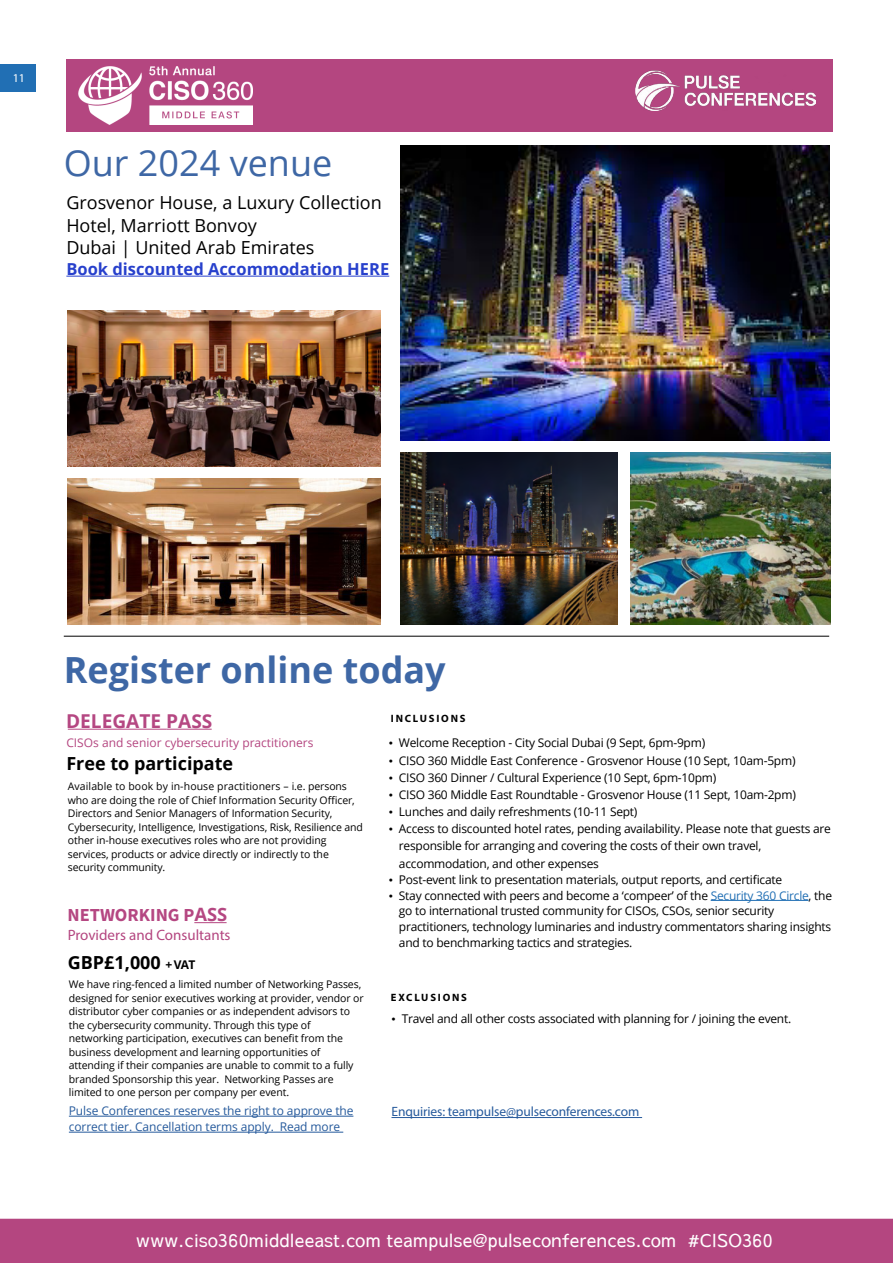
<style>
.page{position:relative;width:893px;height:1263px;background:#fff}
.page>*{position:absolute;margin:0;border:0;box-sizing:border-box;transform-origin:0 0}
.t1{font:700 36px "Open Sans";color:#3e67a5}
.t2{font:36px "Open Sans";color:#3e67a5}
.t3{font:700 19.05px "Open Sans";color:#b54782}
.t4{font:700 18.45px "Source Sans 3";color:#b54782}
.t5{font:18px/22.5px "Open Sans";color:#000}
.t6{font:500 18px "Sawarabi Gothic";letter-spacing:.02em;color:#fff}
.t7{font:700 18px "Open Sans";color:#000}
.t8{font:700 16.5px "Open Sans";color:#2740cc}
.t9{font:15px "Myriad Pro";color:#b44680}
.t10{font:13.5px "Myriad Pro";letter-spacing:-.01em;color:#265a9c}
.t11{font:12px/15.9px "Open Sans";letter-spacing:-.02em;color:#000}
.t12{font:12px "Open Sans";letter-spacing:-.01em;color:#265a9c}
.t13{font:12px "Open Sans";color:#b44680}
.t14{font:12px "Myriad Pro";color:#fff}
.t15{font:700 10.65px "Myriad Pro";letter-spacing:.17em;color:#000}
.t16{font:10.5px/13.5px "Open Sans";letter-spacing:-.01em;color:#000}
.s1{font-family:"Times New Roman"}
.s2{color:#216fb4}
.s3{font-family:"Open Sans"}
.s4{font-size:12px}
</style>
<div class="page">
<div style="left:0;top:64px;width:35px;height:27px;background:#216fb4"></div>
<hr style="left:68px;top:729px;width:98px;height:1px;background:#b54782">
<hr style="left:166px;top:729px;width:46px;height:1px;background:#b54782">
<hr style="left:66px;top:276px;width:323px;height:1px;background:#2740cc">
<hr style="left:194px;top:922px;width:33px;height:1px;background:#b54782">
<hr style="left:711px;top:900px;width:98px;height:1px;background:#216fb4">
<hr style="left:391px;top:1117px;width:251px;height:1px;background:#265a9c">
<hr style="left:69px;top:1116px;width:284px;height:1px;background:#265a9c">
<hr style="left:69px;top:1132px;width:274px;height:1px;background:#265a9c">
<hr style="left:64px;top:636px;width:765px;height:1px;background:#000">
<div style="left:66px;top:60px;width:766px;height:72px;background:#b44680"></div>
<img style="left:635px;top:71px;width:181px;height:39px">
<img style="left:79px;top:67px;width:173px;height:57px">
<img style="left:400px;top:145px;width:429px;height:295px">
<img style="left:68px;top:310px;width:312px;height:156px">
<img style="left:68px;top:478px;width:312px;height:146px">
<img style="left:400px;top:453px;width:218px;height:171px">
<img style="left:631px;top:453px;width:200px;height:171px">
<div style="left:0;top:1219px;width:893px;height:44px;background:#b44680"></div>
<p class="t14" style="left:13px;top:70px;width:14px">11</p>
<h1 class="t2" style="left:64px;top:138px;width:270px">Our 2024 venue</h1>
<h3 class="t5" style="left:66px;top:191px;width:317px">Grosvenor House, a Luxury Collection<br>Hotel, Marriott Bonvoy<br>Dubai | United Arab Emirates</h3>
<h3 class="t8" style="left:66px;top:257px;width:324px">Book discounted Accommodation HERE</h3>
<h1 class="t1" style="left:64px;top:644px;width:383px">Register online today</h1>
<h2 class="t3" style="left:66px;top:707px;width:148px">DELEGATE PASS</h2>
<p class="t13" style="left:66px;top:735px;width:249px">CISOs and senior cybersecurity practitioners</p>
<h3 class="t7" style="left:66px;top:750px;width:168px">Free to participate</h3>
<p class="t16" style="left:68px;top:779px;width:297px">Available to book by in-house practitioners – i.e. persons who are doing the role of Chief Information Security Officer, Directors and Senior Managers of Information Security, Cybersecurity, Intelligence, Investigations, Risk, Resilience and other in-house executives roles who are not providing services, products or advice directly or indirectly to the security community.</p>
<p class="t15" style="left:391px;top:711px;width:76px">INCLUSIONS</p>
<p class="t11" style="left:389px;top:735px;width:318px"><span class="s1">•</span> Welcome Reception - City Social Dubai (9 Sept, 6pm-9pm)</p>
<p class="t11" style="left:389px;top:752px;width:408px"><span class="s1">•</span> CISO 360 Middle East Conference - Grosvenor House (10 Sept, 10am-5pm)</p>
<p class="t11" style="left:389px;top:769px;width:329px"><span class="s1">•</span> CISO 360 Dinner / Cultural Experience (10 Sept, 6pm-10pm)</p>
<p class="t11" style="left:389px;top:786px;width:409px"><span class="s1">•</span> CISO 360 Middle East Roundtable - Grosvenor House (11 Sept, 10am-2pm)</p>
<p class="t11" style="left:389px;top:803px;width:250px"><span class="s1">•</span> Lunches and daily refreshments (10-11 Sept)</p>
<p class="t11" style="left:399px;top:820px;width:433px;line-height:17.1px;text-indent:-10px"><span class="s1">•</span> Access to discounted hotel rates, pending availability. Please note that guests are responsible for arranging and covering the costs of their own travel, accommodation, and other expenses</p>
<p class="t11" style="left:389px;top:871px;width:395px"><span class="s1">•</span> Post-event link to presentation materials, output reports, and certificate</p>
<p class="t11" style="left:399px;top:887px;width:435px;text-indent:-10px"><span class="s1">•</span> Stay connected with peers and become a ‘compeer’ of the <span class="s2">Security 360 Circle</span>, the go to international trusted community for CISOs, CSOs, senior security practitioners, technology luminaries and industry commentators sharing insights and to benchmarking tactics and strategies.</p>
<h3 class="t4" style="left:67px;top:903px;width:161px">NETWORKING P<span class="s3">ASS</span></h3>
<p class="t9" style="left:68px;top:925px;width:164px">Providers and Consultants</p>
<h3 class="t7" style="left:68px;top:949px;width:129px">GBP£1,000 <span class="s4">+ VAT</span></h3>
<p class="t16" style="left:69px;top:977px;width:296px">We have ring-fenced a limited number of Networking Passes, designed for senior executives working at provider, vendor or distributor cyber companies or as independent advisors to the cybersecurity community. Through this type of networking participation, executives can benefit from the business development and learning opportunities of attending if their companies are unable to commit to a fully branded Sponsorship this year. Networking Passes are limited to one person per company per event.</p>
<p class="t15" style="left:391px;top:990px;width:78px">EXCLUSIONS</p>
<p class="t11" style="left:392px;top:1010px;width:401px"><span class="s1">•</span> Travel and all other costs associated with planning for / joining the event.</p>
<p class="t12" style="left:69px;top:1103px;width:286px">Pulse Conferences reserves the right to approve the</p>
<p class="t10" style="left:391px;top:1103px;width:249px">Enquiries: teampulse@pulseconferences.com</p>
<p class="t12" style="left:69px;top:1119px;width:273px">correct tier. Cancellation terms apply. Read more</p>
<h3 class="t6" style="left:136px;top:1227px;width:638px">www.ciso360middleeast.com teampulse@pulseconferences.com #CISO360</h3>
</div>
